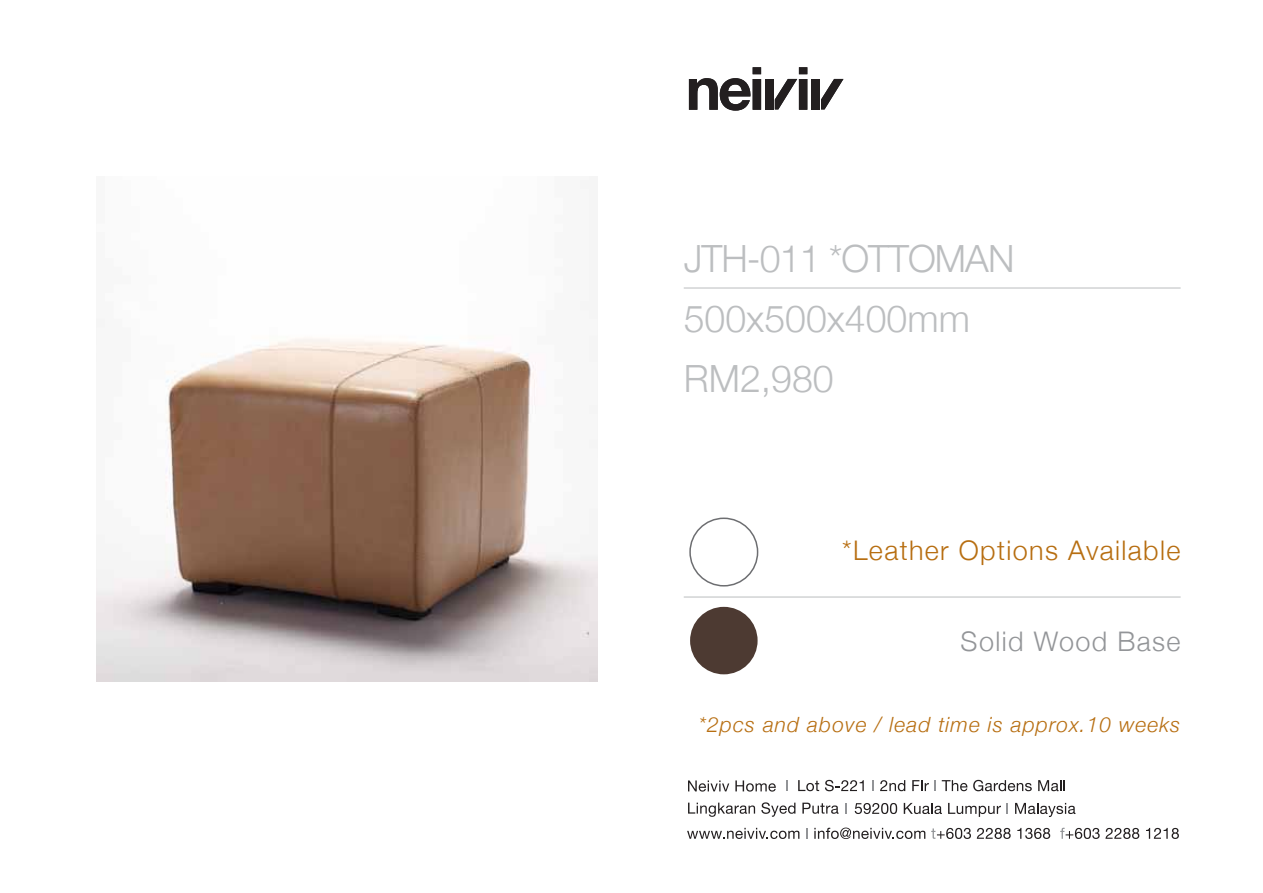
<style>
.page{position:relative;width:1263px;height:893px;background:#fff}
.page>*{position:absolute;margin:0;border:0;box-sizing:border-box;transform-origin:0 0}
.t1{font:300 37.5px/60px "Helvetica Neue";color:#bcbec0}
.t2{font:300 27px "Helvetica Neue";letter-spacing:.05em;color:#b76e11}
.t3{font:300 27px "Helvetica Neue";letter-spacing:.05em;color:#939598}
.t4{font:italic 300 21px "Helvetica Neue";letter-spacing:.05em;color:#b76e11}
</style>
<div class="page">
<div style="left:690px;top:607px;width:68px;height:67px;background:#4d3a32;border-radius:50%"></div>
<hr style="left:684px;top:287px;width:497px;height:2px;background:#d1d3d4">
<svg style="left:689px;top:67px;width:72px;height:44px"></svg>
<div style="left:765px;top:79px;width:8px;height:31px;background:#231f20"></div>
<svg style="left:775px;top:67px;width:32px;height:43px"></svg>
<div style="left:811px;top:79px;width:9px;height:31px;background:#231f20"></div>
<svg style="left:821px;top:79px;width:22px;height:30px"></svg>
<hr style="left:684px;top:596px;width:497px;height:2px;background:#d1d3d4">
<div style="left:689px;top:517px;width:69px;height:70px;border:2px solid #6d6e71;border-radius:50%"></div>
<img style="left:96px;top:338px;width:501px;height:344px">
<svg style="left:688px;top:780px;width:41px;height:12px"></svg>
<svg style="left:735px;top:780px;width:41px;height:12px"></svg>
<svg style="left:798px;top:780px;width:21px;height:11px"></svg>
<svg style="left:825px;top:780px;width:39px;height:11px"></svg>
<svg style="left:880px;top:780px;width:25px;height:11px"></svg>
<svg style="left:912px;top:780px;width:17px;height:11px"></svg>
<svg style="left:942px;top:780px;width:25px;height:11px"></svg>
<svg style="left:973px;top:780px;width:59px;height:11px"></svg>
<svg style="left:1038px;top:780px;width:27px;height:11px"></svg>
<svg style="left:688px;top:803px;width:67px;height:14px"></svg>
<svg style="left:761px;top:802px;width:34px;height:15px"></svg>
<svg style="left:802px;top:803px;width:37px;height:11px"></svg>
<svg style="left:855px;top:803px;width:42px;height:11px"></svg>
<svg style="left:904px;top:803px;width:38px;height:11px"></svg>
<svg style="left:948px;top:803px;width:53px;height:14px"></svg>
<svg style="left:1015px;top:803px;width:60px;height:14px"></svg>
<svg style="left:687px;top:828px;width:112px;height:11px"></svg>
<svg style="left:814px;top:828px;width:111px;height:11px"></svg>
<svg style="left:931px;top:828px;width:40px;height:11px"></svg>
<svg style="left:977px;top:828px;width:34px;height:11px"></svg>
<svg style="left:1017px;top:828px;width:33px;height:11px"></svg>
<svg style="left:1060px;top:828px;width:79px;height:11px"></svg>
<svg style="left:1146px;top:828px;width:33px;height:11px"></svg>
<p class="t1" style="left:684px;top:228px;width:332px">JTH-011 *OTTOMAN<br>500x500x400mm<br>RM2,980</p>
<p class="t2" style="left:842px;top:534px;width:340px">*Leather Options Available</p>
<p class="t3" style="left:961px;top:625px;width:221px">Solid Wood Base</p>
<p class="t4" style="left:699px;top:712px;width:483px">*2pcs and above / lead time is approx.10 weeks</p>
</div>
